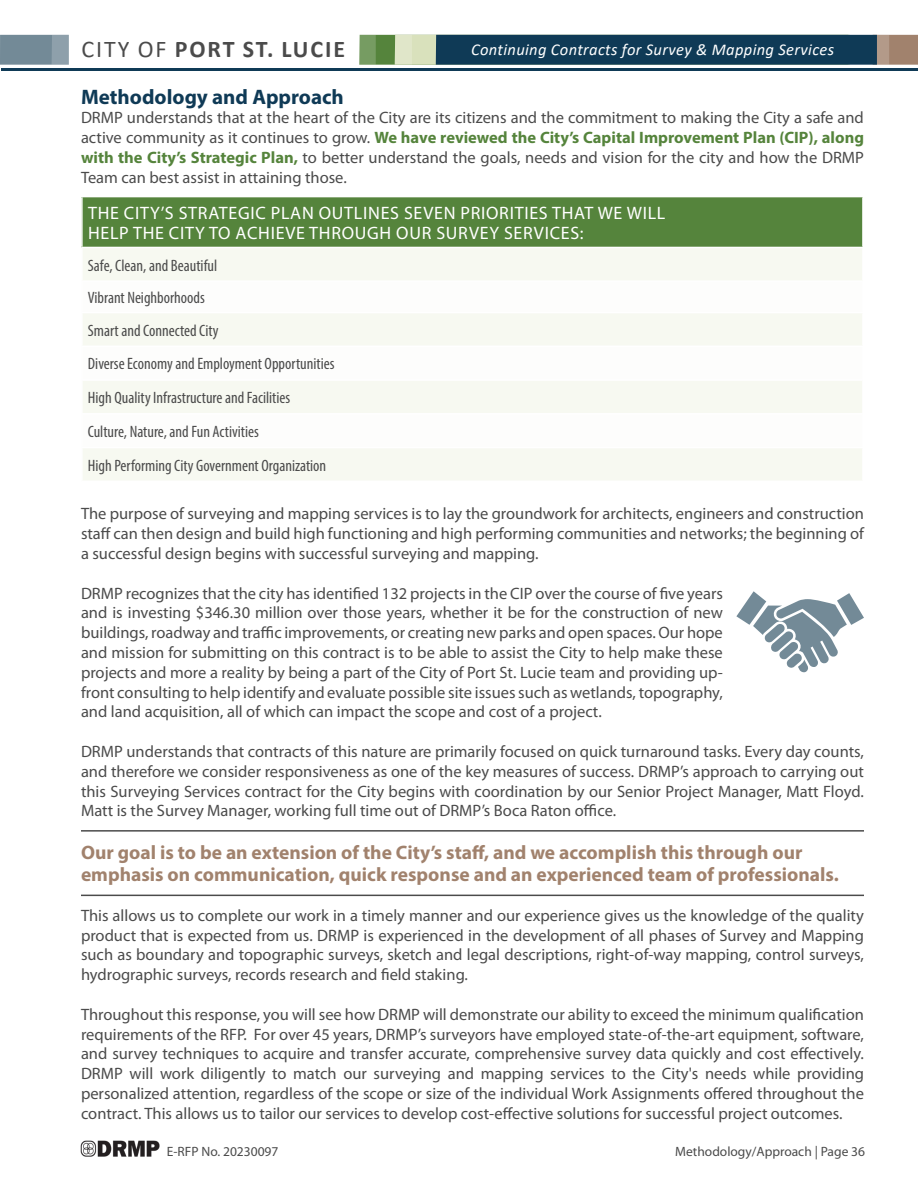
<style>
.page{position:relative;width:918px;height:1188px;background:#fff}
.page>*{position:absolute;margin:0;border:0;box-sizing:border-box;transform-origin:0 0}
.t1{font:700 24px "Calibri";letter-spacing:.08em;color:#4b4b4b}
.Subhead_1{font:700 21px "Myriad Pro";color:#0f3a56}
.Call_Out_2{font:700 19.5px/22.5px "Myriad Pro";color:#a1826d}
.Table_Headers{font:18px/19.8px "Myriad Pro";letter-spacing:.04em;color:#fff}
.Body_Text{font:16.5px/19.8px "Myriad Pro";color:#4b4b4b;text-align:justify}
.Table_body_text{font:condensed 16.5px "Myriad Pro";color:#4b4b4b}
.t2{font:italic 16.5px "Calibri";letter-spacing:.02em;color:#fff}
.t3{font:13.5px "Myriad Pro";color:#4b4b4b}
.s1{font-weight:400}
.s2{font-weight:700;color:#55843c}
</style>
<div class="page">
<img style="left:80px;top:1140px;width:80px;height:17px">
<div style="left:359px;top:35px;width:489px;height:30px;background:#55843c"></div>
<div style="left:873px;top:35px;width:45px;height:30px;background:#a1826d"></div>
<svg style="left:359px;top:35px;width:17px;height:30px"></svg>
<div style="left:869px;top:35px;width:20px;height:30px;background:#b39a89"></div>
<div style="left:395px;top:35px;width:455px;height:30px;background:#d9e1bc"></div>
<div style="left:0;top:35px;width:69px;height:30px;background:#738a97"></div>
<div style="left:395px;top:35px;width:17px;height:30px;background:#e0e6c9"></div>
<div style="left:52px;top:35px;width:17px;height:30px;background:#8ea0ab"></div>
<hr style="left:1px;top:68px;width:917px;height:3px;background:#0f3a56">
<div style="left:436px;top:35px;width:441px;height:30px;background:#0f3a56"></div>
<hr style="left:81px;top:830px;width:783px;height:2px;background:#4b4b4b">
<hr style="left:81px;top:895px;width:783px;height:1px;background:#4b4b4b">
<svg style="left:736px;top:591px;width:128px;height:82px"></svg>
<div style="left:82px;top:197px;width:781px;height:50px;background:#55843c"></div>
<div style="left:83px;top:248px;width:779px;height:232px;background:#f7f9f1"></div>
<svg style="left:83px;top:282px;width:779px;height:165px"></svg>
<hr style="left:862px;top:197px;width:2px;height:50px;background:#fff">
<hr style="left:81px;top:280px;width:783px;height:2px;background:#fff">
<hr style="left:81px;top:312px;width:783px;height:1px;background:#fff">
<hr style="left:81px;top:346px;width:783px;height:1px;background:#fff">
<hr style="left:81px;top:379px;width:783px;height:2px;background:#fff">
<hr style="left:81px;top:413px;width:783px;height:2px;background:#fff">
<hr style="left:81px;top:447px;width:783px;height:1px;background:#fff">
<hr style="left:81px;top:197px;width:2px;height:50px;background:#fff">
<h1 class="t1" style="left:81px;top:32px;width:265px"><span class="s1">CITY OF</span> PORT ST. LUCIE</h1>
<p class="t2" style="left:471px;top:38px;width:364px">Continuing Contracts for Survey &amp; Mapping Services</p>
<p class="Subhead_1" style="left:81px;top:83px;width:264px">Methodology and Approach</p>
<p class="Body_Text" style="left:81px;top:108px;width:785px">DRMP understands that at the heart of the City are its citizens and the commitment to making the City a safe and active community as it continues to grow. <span class="s2">We have reviewed the City’s Capital Improvement Plan (CIP), along with the City’s Strategic Plan,</span> to better understand the goals, needs and vision for the city and how the DRMP Team can best assist in attaining those.</p>
<p class="Table_Headers" style="left:88px;top:203px;width:579px">THE CITY’S STRATEGIC PLAN OUTLINES SEVEN PRIORITIES THAT WE WILL<br>HELP THE CITY TO ACHIEVE THROUGH OUR SURVEY SERVICES:</p>
<p class="Table_body_text" style="left:88px;top:255px;width:131px">Safe, Clean, and Beautiful</p>
<p class="Table_body_text" style="left:88px;top:288px;width:119px">Vibrant Neighborhoods</p>
<p class="Table_body_text" style="left:88px;top:320px;width:132px">Smart and Connected City</p>
<p class="Table_body_text" style="left:88px;top:354px;width:248px">Diverse Economy and Employment Opportunities</p>
<p class="Table_body_text" style="left:88px;top:388px;width:204px">High Quality Infrastructure and Facilities</p>
<p class="Table_body_text" style="left:88px;top:421px;width:173px">Culture, Nature, and Fun Activities</p>
<p class="Table_body_text" style="left:88px;top:455px;width:240px">High Performing City Government Organization</p>
<p class="Body_Text" style="left:81px;top:504px;width:785px">The purpose of surveying and mapping services is to lay the groundwork for architects, engineers and construction staff can then design and build high functioning and high performing communities and networks; the beginning of a successful design begins with successful surveying and mapping.</p>
<p class="Body_Text" style="left:81px;top:583px;width:643px">DRMP recognizes that the city has identified 132 projects in the CIP over the course of five years and is investing $346.30 million over those years, whether it be for the construction of new buildings, roadway and traffic improvements, or creating new parks and open spaces. Our hope and mission for submitting on this contract is to be able to assist the City to help make these projects and more a reality by being a part of the City of Port St. Lucie team and providing up&shy;front consulting to help identify and evaluate possible site issues such as wetlands, topography, and land acquisition, all of which can impact the scope and cost of a project.</p>
<p class="Body_Text" style="left:81px;top:741px;width:785px">DRMP understands that contracts of this nature are primarily focused on quick turnaround tasks. Every day counts, and therefore we consider responsiveness as one of the key measures of success. DRMP’s approach to carrying out this Surveying Services contract for the City begins with coordination by our Senior Project Manager, Matt Floyd.<br>Matt is the Survey Manager, working full time out of DRMP’s Boca Raton office.</p>
<p class="Call_Out_2" style="left:81px;top:840px;width:759px">Our goal is to be an extension of the City’s staff, and we accomplish this through our emphasis on communication, quick response and an experienced team of professionals.</p>
<p class="Body_Text" style="left:81px;top:905px;width:785px">This allows us to complete our work in a timely manner and our experience gives us the knowledge of the quality product that is expected from us. DRMP is experienced in the development of all phases of Survey and Mapping such as boundary and topographic surveys, sketch and legal descriptions, right-of-way mapping, control surveys, hydrographic surveys, records research and field staking.</p>
<p class="Body_Text" style="left:81px;top:1004px;width:785px">Throughout this response, you will see how DRMP will demonstrate our ability to exceed the minimum qualification requirements of the RFP. For over 45 years, DRMP’s surveyors have employed state-of-the-art equipment, software, and survey techniques to acquire and transfer accurate, comprehensive survey data quickly and cost effectively.<br>DRMP will work diligently to match our surveying and mapping services to the City's needs while providing personalized attention, regardless of the scope or size of the individual Work Assignments offered throughout the contract. This allows us to tailor our services to develop cost-effective solutions for successful project outcomes.</p>
<p class="t3" style="left:167px;top:1143px;width:113px">E-RFP No. 20230097</p>
<p class="t3" style="left:675px;top:1143px;width:191px">Methodology/Approach | Page 36</p>
</div>
